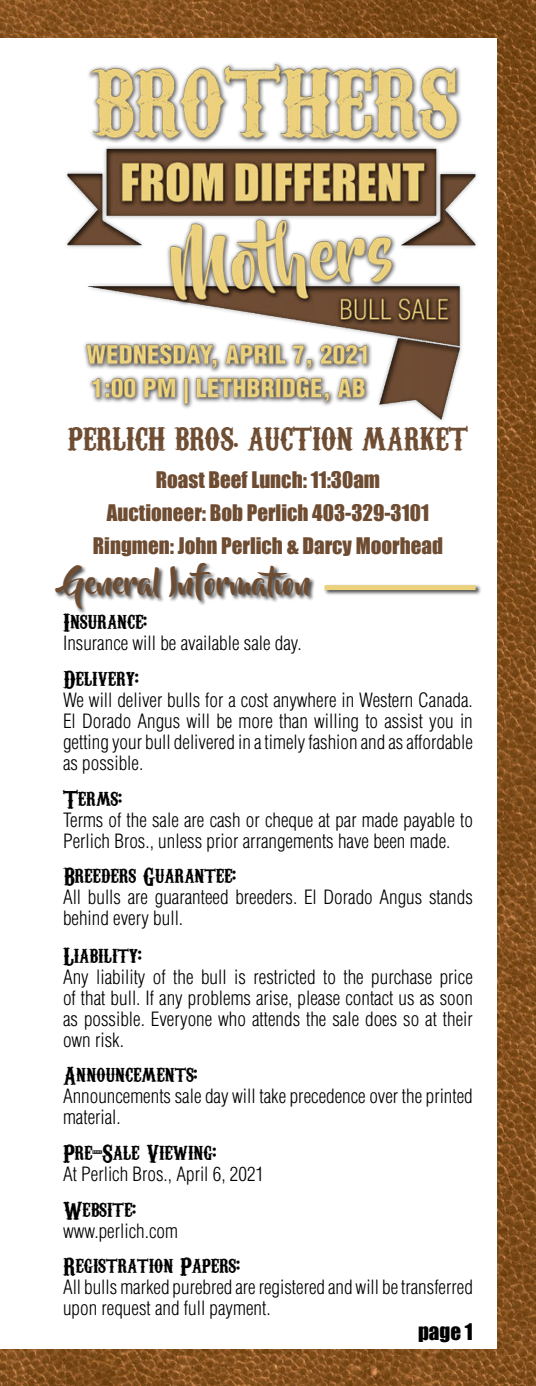
<style>
.page{position:relative;width:536px;height:1386px;background:#fff}
.page>*{position:absolute;margin:0;border:0;box-sizing:border-box;transform-origin:0 0}
.t1{font:31.5px "Carnivalee Freakshow";color:#6e4c32}
.t2{font:31.5px "Beyond The Mountains";color:#6e4c32}
.t3{font:24.5px "Carnivalee Freakshow";color:#000}
.t4{font:21px/33.1px "Impact";color:#6e4c32;text-align:center}
.t5{font:21px "Impact";color:#000}
.t6{font:300 condensed 19.25px/21px "Helvetica";color:#000}
</style>
<div class="page">
<img style="left:0;top:0;width:536px;height:1386px">
<div style="left:0;top:39px;width:496px;height:1310px;background:#fff"></div>
<div style="left:323px;top:584px;width:158px;height:12px;background:#000;opacity:.75"></div>
<div style="left:324px;top:585px;width:151px;height:5px;background:#ecd17d"></div>
<div style="left:54px;top:562px;width:261px;height:53px;background:#000;opacity:.75"></div>
<img style="left:66px;top:62px;width:411px;height:359px">
<h1 class="t1" style="left:68px;top:418px;width:401px">PERLICH BROS. AUCTION MARKET</h1>
<p class="t4" style="left:93px;top:462px;width:351px">Roast Beef Lunch: 11:30am<br>Auctioneer: Bob Perlich 403-329-3101<br>Ringmen: John Perlich &amp; Darcy Moorhead</p>
<h1 class="t2" style="left:63px;top:566px;width:249px">General Information</h1>
<p class="t3" style="left:63px;top:607px;width:85px">Insurance:</p>
<p class="t6" style="left:63px;top:633px;width:240px">Insurance will be available sale day.</p>
<p class="t3" style="left:63px;top:664px;width:77px">Delivery:</p>
<p class="t6" style="left:63px;top:689px;width:411px;text-align:justify">We will deliver bulls for a cost anywhere in Western Canada.<br>El Dorado Angus will be more than willing to assist you in getting your bull delivered in a timely fashion and as affordable as possible.</p>
<p class="t3" style="left:63px;top:783px;width:60px">Terms:</p>
<p class="t6" style="left:63px;top:809px;width:411px">Terms of the sale are cash or cheque at par made payable to<br>Perlich Bros., unless prior arrangements have been made.</p>
<p class="t3" style="left:63px;top:861px;width:174px">Breeders Guarantee:</p>
<p class="t6" style="left:63px;top:887px;width:411px">All bulls are guaranteed breeders. El Dorado Angus stands behind every bull.</p>
<p class="t3" style="left:63px;top:940px;width:80px">Liability:</p>
<p class="t6" style="left:63px;top:966px;width:411px;text-align:justify">Any liability of the bull is restricted to the purchase price of that bull. If any problems arise, please contact us as soon as possible. Everyone who attends the sale does so at their own risk.</p>
<p class="t3" style="left:63px;top:1060px;width:136px">Announcements:</p>
<p class="t6" style="left:63px;top:1086px;width:411px">Announcements sale day will take precedence over the printed material.</p>
<p class="t3" style="left:63px;top:1138px;width:155px">Pre-Sale Viewing:</p>
<p class="t6" style="left:63px;top:1163px;width:202px">At Perlich Bros., April 6, 2021</p>
<p class="t3" style="left:63px;top:1195px;width:74px">Website:</p>
<p class="t6" style="left:63px;top:1220px;width:116px">www.perlich.com</p>
<p class="t3" style="left:63px;top:1251px;width:178px">Registration Papers:</p>
<p class="t6" style="left:63px;top:1277px;width:411px">All bulls marked purebred are registered and will be transferred upon request and full payment.</p>
<p class="t5" style="left:418px;top:1315px;width:56px">page 1</p>
</div>
